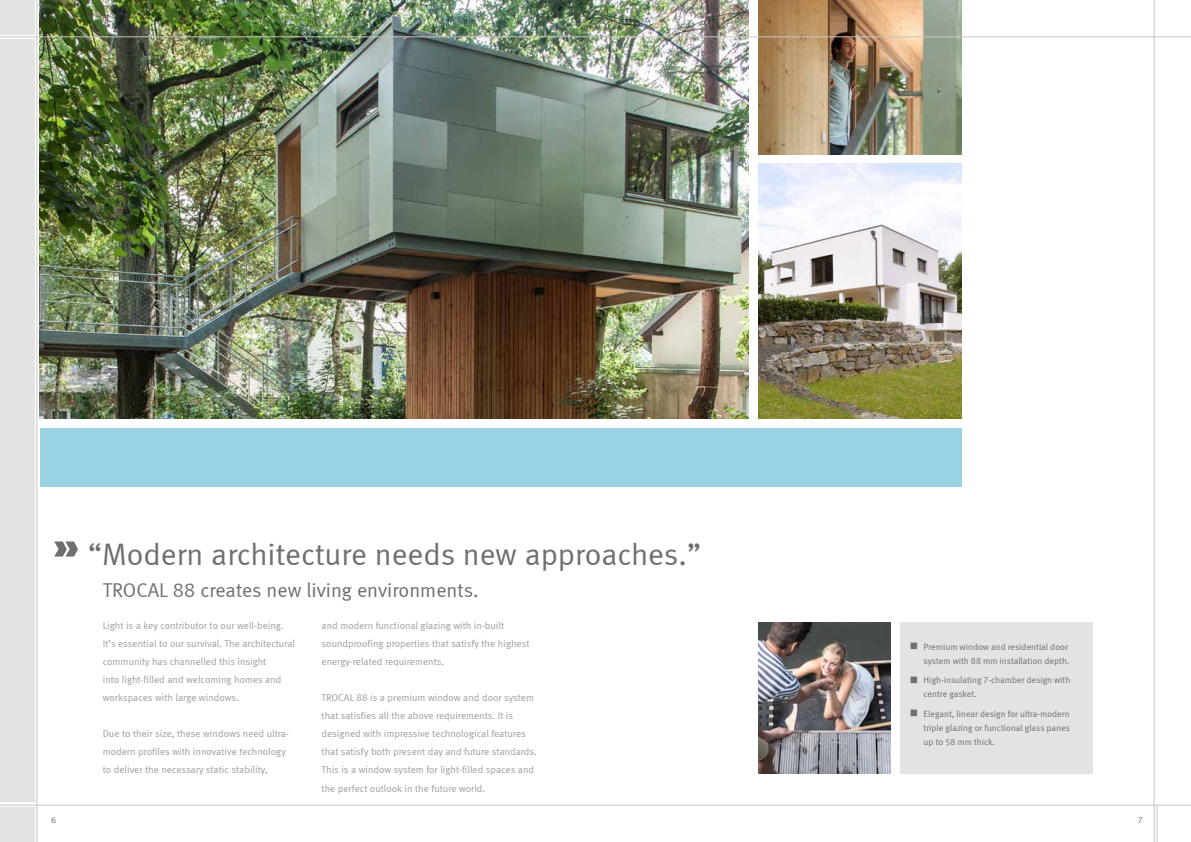
<style>
.page{position:relative;width:1191px;height:842px;background:#fff}
.page>*{position:absolute;margin:0;border:0;box-sizing:border-box;transform-origin:0 0}
.t1{font:31px "Meta Normal LF";color:#706f6f}
.t2{font:20px "Meta Normal LF";color:#706f6f}
.t3{font:10px/18px "Meta Normal LF";color:#9d9d9c}
.t4{font:9px/14px "Meta Normal LF";color:#706f6f;text-align:right}
</style>
<div class="page">
<img style="left:40px;top:0;width:708px;height:418px">
<img style="left:758px;top:163px;width:203px;height:255px">
<img style="left:758px;top:0;width:203px;height:155px">
<img style="left:758px;top:622px;width:132px;height:152px">
<div style="left:40px;top:428px;width:921px;height:58px;background:#9ad4e4"></div>
<hr style="left:1153px;top:507px;width:1px;height:335px;background:#c6c6c6">
<hr style="left:1156px;top:805px;width:1px;height:37px;background:#c6c6c6">
<hr style="left:37px;top:0;width:1px;height:842px;background:#c6c6c6">
<hr style="left:0;top:805px;width:1191px;height:1px;background:#c6c6c6">
<div style="left:0;top:40px;width:34px;height:762px;background:#e3e3e3"></div>
<div style="left:0;top:808px;width:34px;height:34px;background:#e3e3e3"></div>
<div style="left:0;top:0;width:34px;height:34px;background:#e3e3e3"></div>
<hr style="left:0;top:37px;width:1191px;height:1px;background:#c6c6c6">
<hr style="left:1153px;top:0;width:1px;height:507px;background:#c6c6c6">
<svg style="left:54px;top:541px;width:24px;height:15px"></svg>
<div style="left:900px;top:622px;width:193px;height:152px;background:#e3e3e3"></div>
<h1 class="t1" style="left:88px;top:536px;width:615px">“Modern architecture needs new approaches.”</h1>
<h2 class="t2" style="left:103px;top:578px;width:377px">TROCAL 88 creates new living environments.</h2>
<p class="t3" style="left:321px;top:617px;width:209px">and modern functional glazing with in-built soundproofing properties that satisfy the highest energy-related requirements.</p>
<p class="t3" style="left:321px;top:689px;width:217px">TROCAL 88 is a premium window and door system that satisfies all the above requirements. It is designed with impressive technological features that satisfy both present day and future standards.<br>This is a window system for light-filled spaces and the perfect outlook in the future world.</p>
<p class="t3" style="left:103px;top:617px;width:194px">Light is a key contributor to our well-being.<br>It’s essential to our survival. The architectural community has channelled this insight<br>into light-filled and welcoming homes and workspaces with large windows.</p>
<p class="t3" style="left:103px;top:725px;width:188px">Due to their size, these windows need ultra&shy;modern profiles with innovative technology to deliver the necessary static stability,</p>
<p class="t4" style="left:910px;top:639px;width:160px">■ Premium window and residential door system with 88 mm installation depth.</p>
<p class="t4" style="left:923px;top:673px;width:148px;text-align:left;text-indent:-13px">■ High-insulating 7-chamber design with centre gasket.</p>
<p class="t4" style="left:923px;top:707px;width:148px;text-align:justify;text-indent:-13px">■ Elegant, linear design for ultra-modern triple glazing or functional glass panes up to 58 mm thick.</p>
<p class="t4" style="left:51px;top:812px;width:7px">6</p>
<p class="t4" style="left:1137px;top:812px;width:7px">7</p>
</div>
